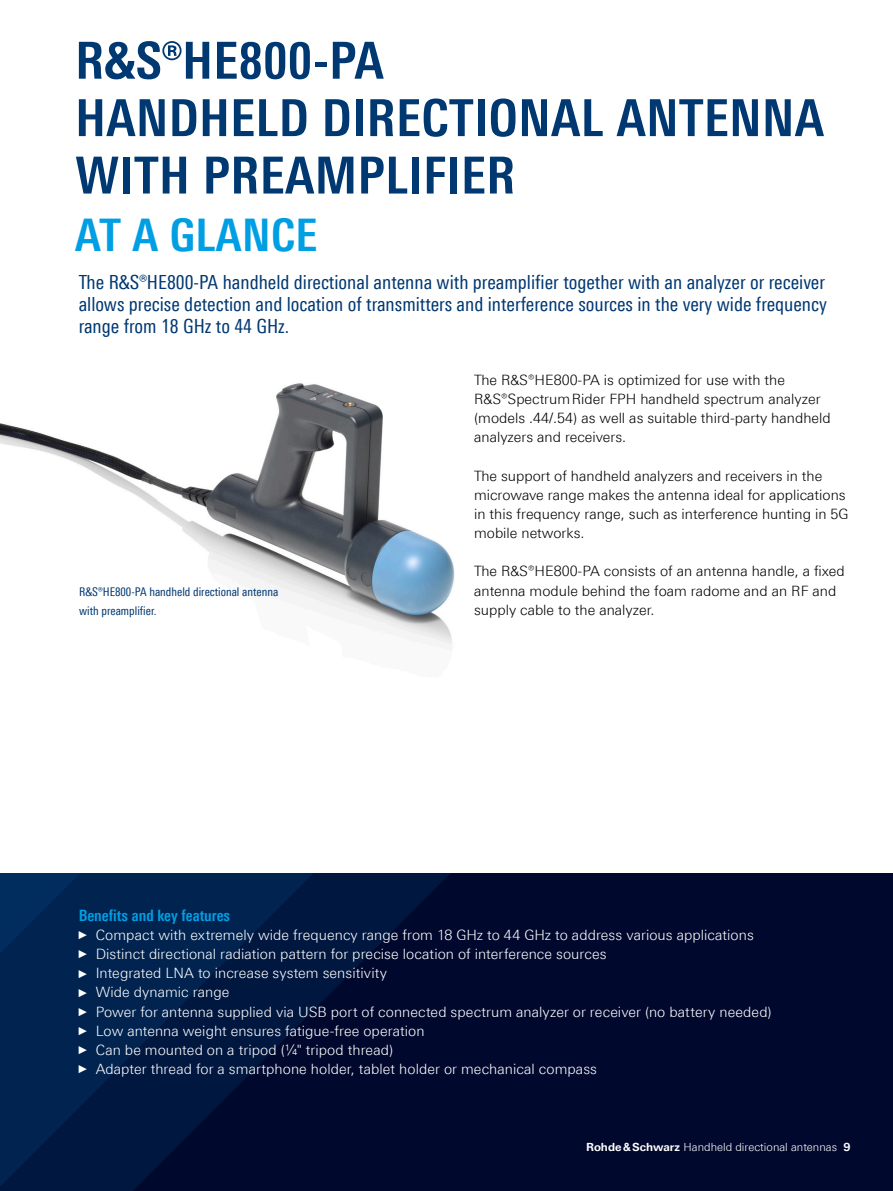
<style>
.page{position:relative;width:893px;height:1191px;background:#fff}
.page>*{position:absolute;margin:0;border:0;box-sizing:border-box;transform-origin:0 0}
.Seiten_Headline_34Pt{font:700 51px/57.4px "Linotype Univers 620 Cn";letter-spacing:.01em;color:#003872}
.Seiten_Headline_30Pt{font:700 45px "Linotype Univers 620 Cn";letter-spacing:.01em;color:#009ee3}
.Teaser{font:19.5px/22px "Linotype Univers 420 Cn";color:#003872;text-align:justify}
.Absatzfett_cyan{font:700 15.75px "Linotype Univers 620 Cn";color:#009ee3}
.t1{font:300 14.25px "Linotype Univers 330";letter-spacing:.005em;color:#fff}
.Haupttext{font:300 14.25px/19.2px "Linotype Univers 330";color:#000}
.Bildunterschrift{font:12px/19.2px "Linotype Univers 420 Cn";color:#003872}
.t2{font:300 11.25px "Linotype Univers 330";color:#fff}
.s1{font-family:"Arial Narrow";font-weight:400;font-size:11.4px}
.s2{font-family:"Linotype Univers 630";font-weight:700}
</style>
<div class="page">
<div style="left:0;top:873px;width:893px;height:318px;background:#00082d"></div>
<svg style="left:314px;top:873px;width:136px;height:136px;fill:#00163e"></svg>
<svg style="left:81px;top:873px;width:233px;height:318px"></svg>
<svg style="left:0;top:873px;width:81px;height:318px;background:#00224e"></svg>
<img style="left:0;top:383px;width:455px;height:268px">
<p class="Seiten_Headline_34Pt" style="left:75px;top:31px;width:750px">R&amp;S®HE800-PA<br>HANDHELD DIRECTIONAL ANTENNA<br>WITH PREAMPLIFIER</p>
<p class="Seiten_Headline_30Pt" style="left:75px;top:208px;width:244px">AT A GLANCE</p>
<p class="Teaser" style="left:79px;top:271px;width:750px">The R&amp;S®HE800-PA handheld directional antenna with preamplifier together with an analyzer or receiver allows precise detection and location of transmitters and interference sources in the very wide frequency range from 18 GHz to 44 GHz.</p>
<p class="Bildunterschrift" style="left:79px;top:581px;width:201px">R&amp;S®HE800-PA handheld directional antenna with preamplifier.</p>
<p class="Haupttext" style="left:474px;top:370px;width:358px">The R&amp;S®HE800-PA is optimized for use with the R&amp;S®SpectrumRider FPH handheld spectrum analyzer (models .44/.54) as well as suitable third-party handheld analyzers and receivers.</p>
<p class="Haupttext" style="left:474px;top:466px;width:376px">The support of handheld analyzers and receivers in the microwave range makes the antenna ideal for applications in this frequency range, such as interference hunting in 5G mobile networks.</p>
<p class="Haupttext" style="left:474px;top:561px;width:372px">The R&amp;S®HE800-PA consists of an antenna handle, a fixed antenna module behind the foam radome and an RF and supply cable to the analyzer.</p>
<p class="Absatzfett_cyan" style="left:79px;top:906px;width:153px">Benefits and key features</p>
<p class="t1" style="left:79px;top:926px;width:677px"><span class="s1">►</span> Compact with extremely wide frequency range from 18 GHz to 44 GHz to address various applications</p>
<p class="t1" style="left:79px;top:945px;width:529px"><span class="s1">►</span> Distinct directional radiation pattern for precise location of interference sources</p>
<p class="t1" style="left:79px;top:964px;width:310px"><span class="s1">►</span> Integrated LNA to increase system sensitivity</p>
<p class="t1" style="left:79px;top:984px;width:152px"><span class="s1">►</span> Wide dynamic range</p>
<p class="t1" style="left:79px;top:1003px;width:694px"><span class="s1">►</span> Power for antenna supplied via USB port of connected spectrum analyzer or receiver (no battery needed)</p>
<p class="t1" style="left:79px;top:1022px;width:347px"><span class="s1">►</span> Low antenna weight ensures fatigue-free operation</p>
<p class="t1" style="left:79px;top:1041px;width:316px"><span class="s1">►</span> Can be mounted on a tripod (¼" tripod thread)</p>
<p class="t1" style="left:79px;top:1060px;width:520px"><span class="s1">►</span> Adapter thread for a smartphone holder, tablet holder or mechanical compass</p>
<p class="t2" style="left:586px;top:1140px;width:266px"><span class="s2">Rohde&amp;Schwarz</span> Handheld directional antennas <span class="s2">9</span></p>
</div>
